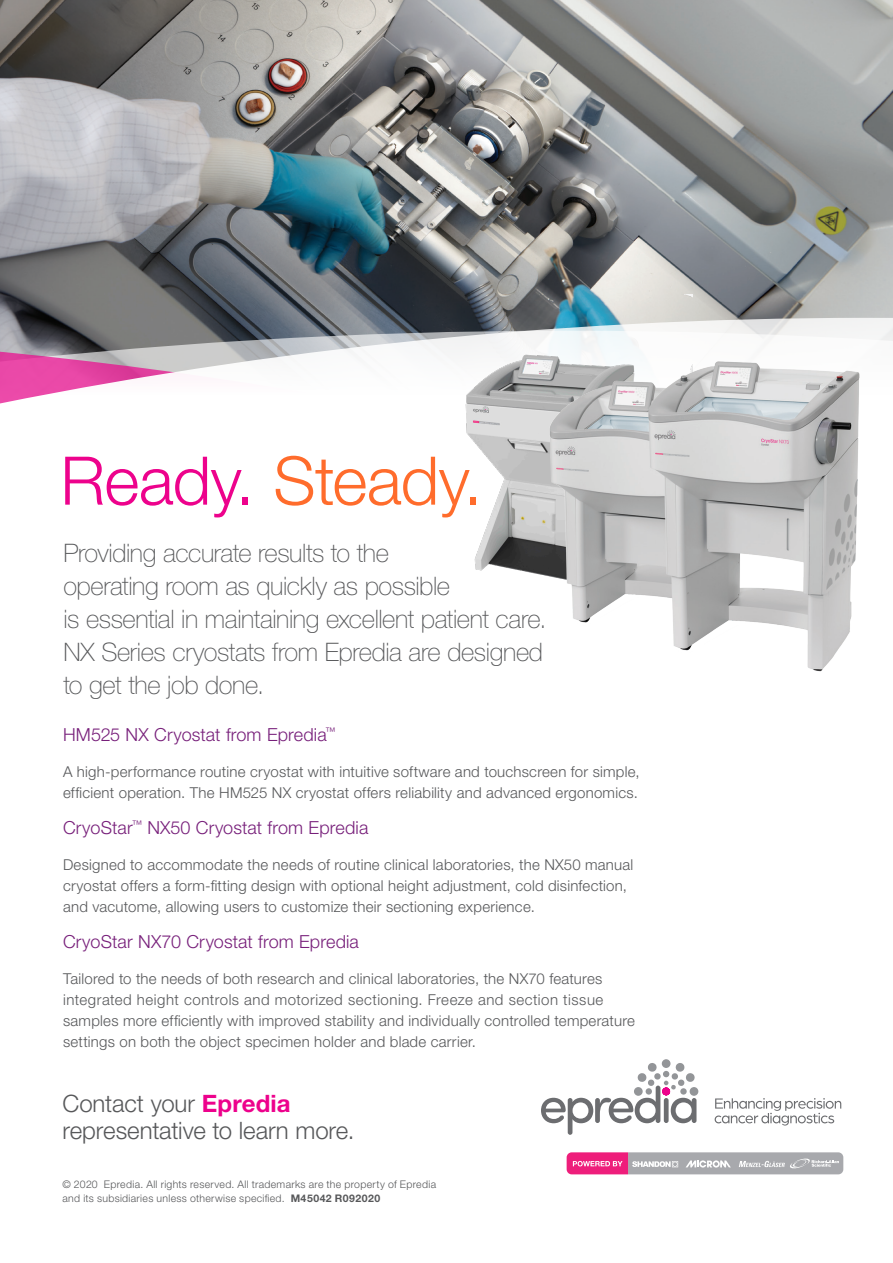
<style>
.page{position:relative;width:893px;height:1263px;background:#fff}
.page>*{position:absolute;margin:0;border:0;box-sizing:border-box;transform-origin:0 0}
.t1{font:300 67.05px "Helvetica Neue LT Std";letter-spacing:-.01em;color:#ff6c2c}
.t2{font:100 25.5px/33px "Helvetica Neue LT Std";letter-spacing:-.015em;color:#57585a}
.t3{font:300 24px/27px "Helvetica Neue LT Std";letter-spacing:-.005em;color:#57585a}
.t4{font:300 18px "Helvetica Neue LT Std";letter-spacing:.01em;color:#771f7a}
.t5{font:300 15px/21px "Helvetica Neue LT Std";letter-spacing:.015em;color:#57585a}
.t6{font:300 10.5px/13.5px "Helvetica Neue LT Std";letter-spacing:.03em;color:#57585a}
.s1{color:#ed028c}
.s2{font-weight:700;color:#ed028c}
.s3{font-weight:700}
</style>
<div class="page">
<img style="left:0;top:0;width:893px;height:318px">
<svg style="left:0;top:318px;width:893px;height:86px"></svg>
<img style="left:446px;top:295px;width:246px;height:278px">
<div style="left:690px;top:1087px;width:8px;height:9px;background:#939598;border-radius:50%"></div>
<div style="left:662px;top:1059px;width:8px;height:9px;background:#939598;border-radius:50%"></div>
<svg style="left:541px;top:1062px;width:155px;height:73px"></svg>
<svg style="left:715px;top:1098px;width:126px;height:27px"></svg>
<svg style="left:567px;top:1152px;width:276px;height:22px;background:#c199ae"></svg>
<img style="left:533px;top:324px;width:360px;height:348px">
<h1 class="t1" style="left:60px;top:440px;width:424px"><span class="s1">Ready.</span> Steady.</h1>
<h2 class="t2" style="left:63px;top:537px;width:485px">Providing accurate results to the<br>operating room as quickly as possible<br>is essential in maintaining excellent patient care.<br>NX Series cryostats from Epredia are designed to get the job done.</h2>
<p class="t4" style="left:63px;top:724px;width:274px">HM525 NX Cryostat from Epredia<sup>™</sup></p>
<p class="t5" style="left:63px;top:761px;width:578px">A high-performance routine cryostat with intuitive software and touchscreen for simple, efficient operation. The HM525 NX cryostat offers reliability and advanced ergonomics.</p>
<p class="t4" style="left:63px;top:817px;width:307px">CryoStar<sup>™</sup> NX50 Cryostat from Epredia</p>
<p class="t5" style="left:63px;top:854px;width:572px">Designed to accommodate the needs of routine clinical laboratories, the NX50 manual cryostat offers a form-fitting design with optional height adjustment, cold disinfection, and vacutome, allowing users to customize their sectioning experience.</p>
<p class="t4" style="left:63px;top:931px;width:297px">CryoStar NX70 Cryostat from Epredia</p>
<p class="t5" style="left:63px;top:968px;width:573px">Tailored to the needs of both research and clinical laboratories, the NX70 features integrated height controls and motorized sectioning. Freeze and section tissue samples more efficiently with improved stability and individually controlled temperature settings on both the object specimen holder and blade carrier.</p>
<h3 class="t3" style="left:62px;top:1089px;width:293px">Contact your <span class="s2">Epredia </span>representative to learn more.</h3>
<p class="t6" style="left:62px;top:1177px;width:375px">© 2020 Epredia. All rights reserved. All trademarks are the property of Epredia and its subsidiaries unless otherwise specified. <span class="s3">M45042 R092020</span></p>
</div>
